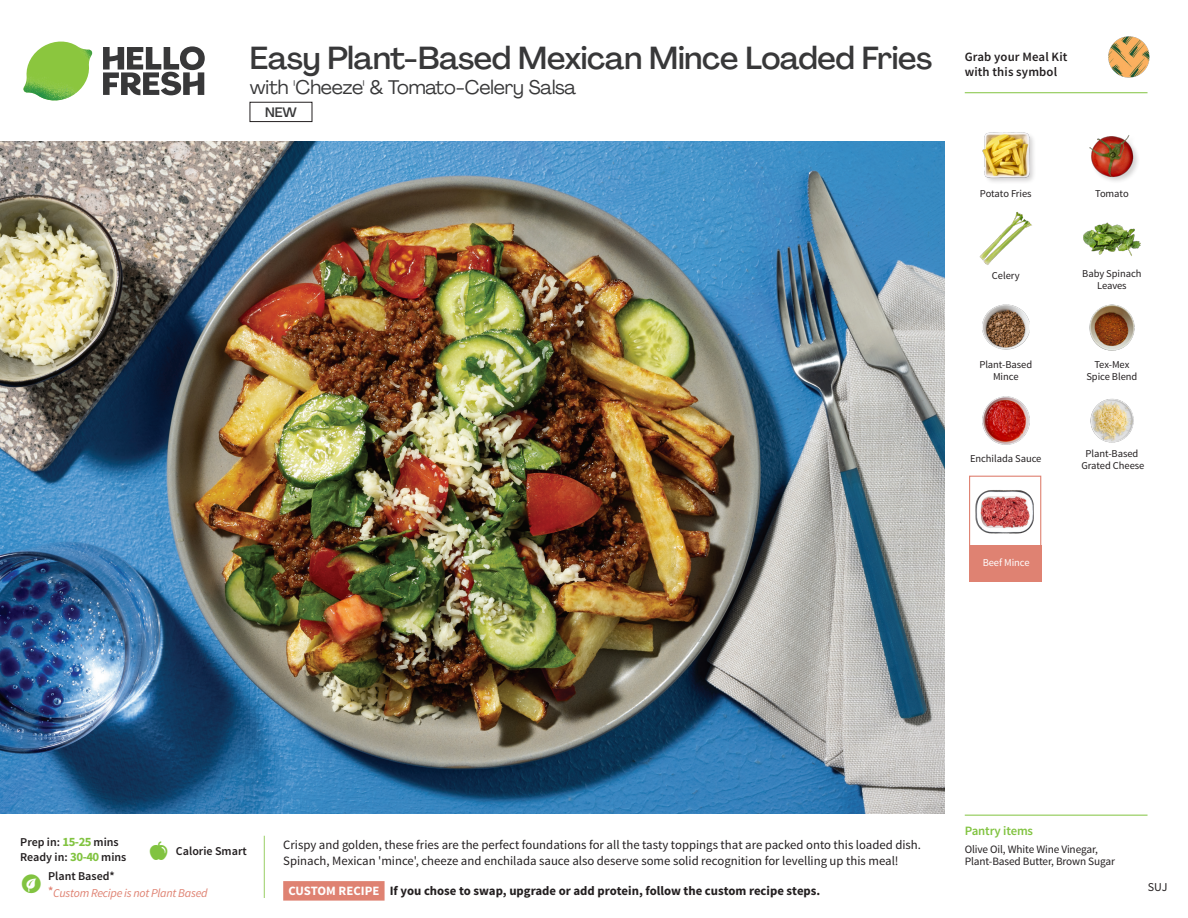
<style>
.page{position:relative;width:1188px;height:918px;background:#fff}
.page>*{position:absolute;margin:0;border:0;box-sizing:border-box;transform-origin:0 0}
._15_Titel_UK{font:500 31.5px "Agrandir";letter-spacing:-.015em;color:#383839}
._15_Titel_UK-2{font:19.5px "Agrandir";letter-spacing:-.01em;color:#383839}
.t1{font:500 13.5px "Agrandir";color:#383839}
.Step_6_Text_AU{font:12.75px/16.5px "Source Sans Pro";color:#231f20}
.Step_6_Text_AU-2{font:700 12.75px "Source Sans Pro";color:#231f20}
.t2{font:600 12.75px/15px "Source Sans Pro";letter-spacing:.01em;color:#231f20}
._04_Headers_Front{font:600 12.75px "Source Sans Pro";letter-spacing:-.01em;color:#81c340}
._04_Intro{font:600 12px "Source Sans Pro";color:#231f20}
._04_Intro-2{font:italic 12px/16.5px "Source Sans Pro";letter-spacing:-.02em;color:#df8272}
.t3{font:12px "Source Sans Pro";color:#231f20}
._05_Pantry{font:11.25px/12px "Source Sans Pro";letter-spacing:-.01em;color:#231f20}
._18_FRONT_ingredient{font:10.5px/12px "Source Sans Pro";letter-spacing:-.005em;color:#231f20;text-align:center}
._18_FRONT_ingredient-2{font:10.5px "Source Sans Pro";letter-spacing:-.005em;color:#fff}
.s1{font-weight:700;font-size:12.75px;color:#81c340}
.s2{font-weight:600;font-style:normal;color:#231f20}
.s3{font-weight:600;font-style:normal}
.s4{color:#fff}
</style>
<div class="page">
<svg style="left:103px;top:46px;width:102px;height:49px"></svg>
<img style="left:23px;top:42px;width:69px;height:59px">
<svg style="left:263px;top:835px;width:122px;height:66px"></svg>
<img style="left:0;top:142px;width:945px;height:672px">
<img style="left:1089px;top:304px;width:46px;height:47px">
<img style="left:1090px;top:398px;width:44px;height:45px">
<img style="left:982px;top:396px;width:48px;height:49px">
<img style="left:982px;top:304px;width:47px;height:46px">
<img style="left:979px;top:211px;width:53px;height:54px">
<img style="left:1083px;top:222px;width:58px;height:34px">
<div style="left:982px;top:132px;width:54px;height:52px;background:#231f20;opacity:.2"></div>
<img style="left:982px;top:132px;width:47px;height:47px">
<img style="left:1089px;top:135px;width:49px;height:46px">
<div style="left:969px;top:476px;width:72px;height:72px;border:1px solid #df8272"></div>
<div style="left:969px;top:546px;width:72px;height:36px;background:#df8272"></div>
<img style="left:976px;top:490px;width:57px;height:44px">
<hr style="left:965px;top:815px;width:183px;height:1px;background:#81c340">
<hr style="left:965px;top:92px;width:183px;height:1px;background:#81c340">
<img style="left:1108px;top:36px;width:41px;height:41px">
<div style="left:250px;top:102px;width:62px;height:20px;border:1px solid #231f20"></div>
<p class="_15_Titel_UK" style="left:250px;top:39px;width:684px">Easy Plant-Based Mexican Mince Loaded Fries</p>
<p class="_15_Titel_UK-2" style="left:250px;top:75px;width:328px">with 'Cheeze' &amp; Tomato-Celery Salsa</p>
<p class="t1" style="left:265px;top:104px;width:33px">NEW</p>
<p class="t2" style="left:965px;top:50px;width:104px">Grab your Meal Kit with this symbol</p>
<p class="_18_FRONT_ingredient" style="left:980px;top:188px;width:53px">Potato Fries</p>
<p class="_18_FRONT_ingredient" style="left:1095px;top:188px;width:35px">Tomato</p>
<p class="_18_FRONT_ingredient" style="left:992px;top:270px;width:29px">Celery</p>
<p class="_18_FRONT_ingredient" style="left:1082px;top:267px;width:61px">Baby Spinach<br>Leaves</p>
<p class="_18_FRONT_ingredient" style="left:979px;top:358px;width:54px">Plant-Based<br>Mince</p>
<p class="_18_FRONT_ingredient" style="left:1086px;top:358px;width:52px">Tex-Mex<br>Spice Blend</p>
<p class="_18_FRONT_ingredient" style="left:970px;top:452px;width:73px">Enchilada Sauce</p>
<p class="_18_FRONT_ingredient" style="left:1081px;top:448px;width:64px">Plant-Based<br>Grated Cheese</p>
<p class="_18_FRONT_ingredient-2" style="left:983px;top:556px;width:48px">Beef Mince</p>
<p class="_04_Intro" style="left:20px;top:835px;width:100px">Prep in: <span class="s1">15-25</span> mins</p>
<p class="_04_Intro" style="left:20px;top:850px;width:108px">Ready in: <span class="s1">30-40</span> mins</p>
<p class="_04_Intro" style="left:176px;top:843px;width:72px">Calorie Smart</p>
<p class="_04_Intro-2" style="left:48px;top:868px;width:161px"><span class="s2">Plant Based*<br></span><span class="s3">*</span>Custom Recipe is not Plant Based</p>
<p class="Step_6_Text_AU" style="left:283px;top:837px;width:639px">Crispy and golden, these fries are the perfect foundations for all the tasty toppings that are packed onto this loaded dish.<br>Spinach, Mexican 'mince', cheeze and enchilada sauce also deserve some solid recognition for levelling up this meal!</p>
<p class="Step_6_Text_AU-2" style="left:288px;top:882px;width:533px"><span class="s4">CUSTOM RECIPE</span> If you chose to swap, upgrade or add protein, follow the custom recipe steps.</p>
<p class="_04_Headers_Front" style="left:965px;top:822px;width:70px">Pantry items</p>
<p class="_05_Pantry" style="left:965px;top:844px;width:152px">Olive Oil, White Wine Vinegar,<br>Plant-Based Butter, Brown Sugar</p>
<p class="t3" style="left:1148px;top:879px;width:21px">SUJ</p>
</div>
